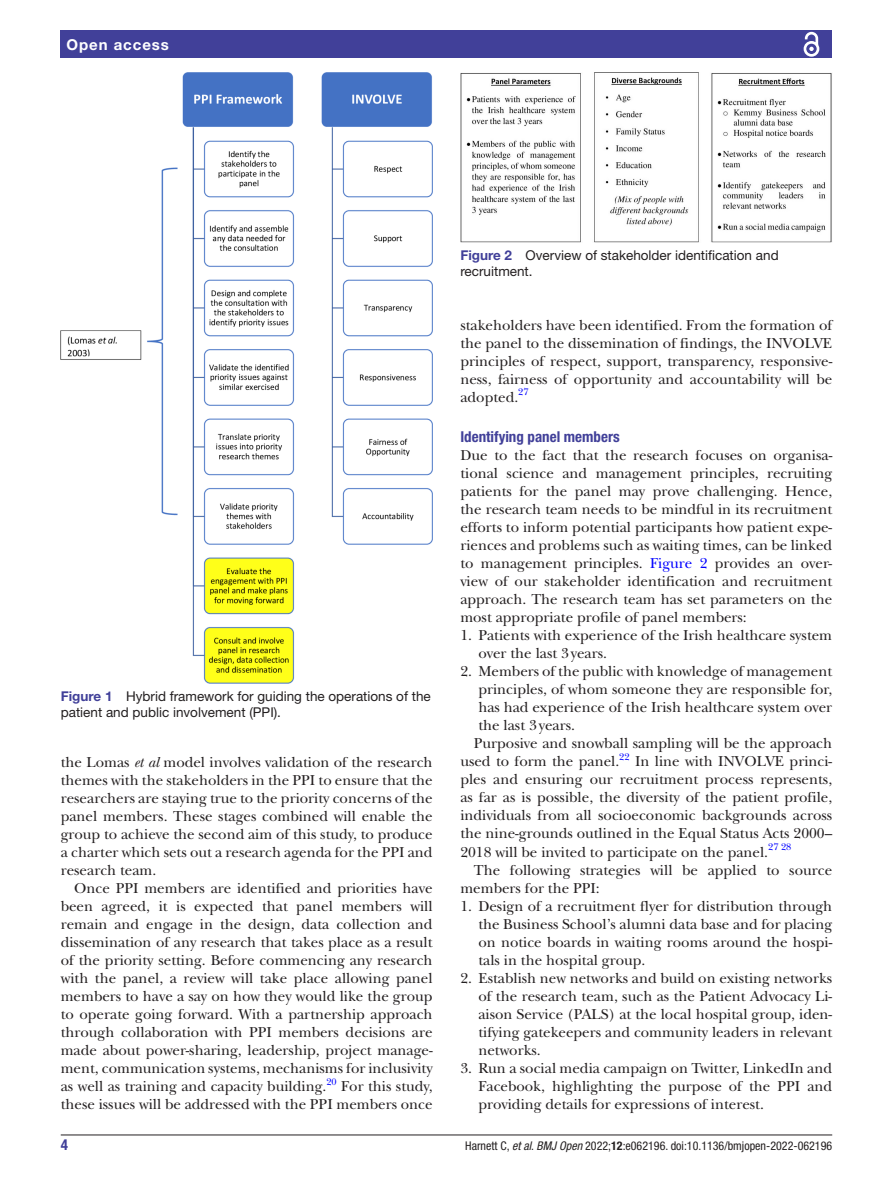
<style>
.page{position:relative;width:893px;height:1191px;background:#fff}
.page>*{position:absolute;margin:0;border:0;box-sizing:border-box;transform-origin:0 0}
.t1{font:15px/18px "New Baskerville";color:#231f20;text-align:justify}
.t2{font:700 condensed 15px "Helvetica Neue LT Std";color:#414099}
.t3{font:700 15px "Helvetica Neue LT Std";letter-spacing:.065em;color:#fff}
.t4{font:13.5px/16.2px "Helvetica Neue LT Std";color:#231f20}
.t5{font:condensed 12px "Helvetica Neue LT Std";color:#231f20}
.t6{font:9.9px "New Baskerville";color:#00f}
.s1{font-weight:700;color:#414099}
.s2{font-style:italic}
.s3{color:#00f}
.s4{font-weight:700}
</style>
<div class="page">
<hr style="left:61px;top:1134px;width:771px;height:1px;background:#231f20">
<div style="left:61px;top:31px;width:771px;height:27px;background:#414099"></div>
<svg style="left:803px;top:31px;width:17px;height:26px"></svg>
<img style="left:460px;top:73px;width:372px;height:169px">
<img style="left:61px;top:73px;width:372px;height:610px">
<p class="t3" style="left:66px;top:35px;width:104px">Open access</p>
<p class="t4" style="left:61px;top:687px;width:372px"><span class="s1">Figure 1</span> Hybrid framework for guiding the operations of the patient and public involvement (PPI).</p>
<p class="t1" style="left:61px;top:753px;width:373px">the Lomas <span class="s2">et al</span> model involves validation of the research themes with the stakeholders in the PPI to ensure that the researchers are staying true to the priority concerns of the panel members. These stages combined will enable the group to achieve the second aim of this study, to produce a charter which sets out a research agenda for the PPI and research team.</p>
<p class="t1" style="left:61px;top:879px;width:373px;text-indent:14px">Once PPI members are identified and priorities have been agreed, it is expected that panel members will remain and engage in the design, data collection and dissemination of any research that takes place as a result of the priority setting. Before commencing any research with the panel, a review will take place allowing panel members to have a say on how they would like the group to operate going forward. With a partnership approach through collaboration with PPI members decisions are made about power-sharing, leadership, project manage&shy;ment, communication systems, mechanisms for inclusivity as well as training and capacity building.</p>
<p class="t6" style="left:326px;top:1075px;width:12px">20</p>
<p class="t1" style="left:61px;top:1077px;width:373px;text-align:right">For this study,<br>these issues will be addressed with the PPI members once</p>
<p class="t4" style="left:460px;top:247px;width:320px"><span class="s1">Figure 2</span> Overview of stakeholder identification and recruitment.</p>
<p class="t1" style="left:460px;top:316px;width:373px">stakeholders have been identified. From the formation of the panel to the dissemination of findings, the INVOLVE principles of respect, support, transparency, responsive&shy;ness, fairness of opportunity and accountability will be adopted.<sup>27</sup></p>
<p class="t2" style="left:460px;top:427px;width:161px">Identifying panel members</p>
<p class="t1" style="left:460px;top:446px;width:373px">Due to the fact that the research focuses on organisa&shy;tional science and management principles, recruiting patients for the panel may prove challenging. Hence, the research team needs to be mindful in its recruitment efforts to inform potential participants how patient expe&shy;riences and problems such as waiting times, can be linked to management principles. <span class="s3">Figure 2</span> provides an over&shy;view of our stakeholder identification and recruitment approach. The research team has set parameters on the most appropriate profile of panel members:</p>
<p class="t1" style="left:478px;top:626px;width:355px;text-indent:-18px">1. Patients with experience of the Irish healthcare system over the last 3years.</p>
<p class="t1" style="left:460px;top:662px;width:373px">2. Members of the public with knowledge of management</p>
<p class="t1" style="left:478px;top:680px;width:355px">principles, of whom someone they are responsible for,</p>
<p class="t1" style="left:478px;top:698px;width:355px">has had experience of the Irish healthcare system over</p>
<p class="t1" style="left:478px;top:716px;width:98px">the last 3years.</p>
<p class="t1" style="left:474px;top:734px;width:360px">Purposive and snowball sampling will be the approach</p>
<p class="t1" style="left:460px;top:752px;width:373px">used to form the panel.<sup>22</sup> In line with INVOLVE princi-</p>
<p class="t1" style="left:460px;top:770px;width:373px">ples and ensuring our recruitment process represents,</p>
<p class="t1" style="left:460px;top:788px;width:373px">as far as is possible, the diversity of the patient profile,</p>
<p class="t1" style="left:460px;top:806px;width:373px">individuals from all socioeconomic backgrounds across</p>
<p class="t1" style="left:460px;top:824px;width:373px">the nine-grounds outlined in the Equal Status Acts 2000–</p>
<p class="t1" style="left:460px;top:842px;width:309px">2018 will be invited to participate on the panel.</p>
<p class="t6" style="left:768px;top:840px;width:25px">27 28</p>
<p class="t1" style="left:460px;top:860px;width:373px;text-indent:14px">The following strategies will be applied to source members for the PPI:</p>
<p class="t1" style="left:478px;top:897px;width:355px;text-indent:-18px">1. Design of a recruitment flyer for distribution through the Business School’s alumni data base and for placing on notice boards in waiting rooms around the hospi&shy;tals in the hospital group.</p>
<p class="t1" style="left:478px;top:969px;width:355px;text-indent:-18px">2. Establish new networks and build on existing networks of the research team, such as the Patient Advocacy Li&shy;aison Service (PALS) at the local hospital group, iden&shy;tifying gatekeepers and community leaders in relevant networks.</p>
<p class="t1" style="left:478px;top:1059px;width:355px;text-indent:-18px">3. Run a social media campaign on Twitter, LinkedIn and Facebook, highlighting the purpose of the PPI and providing details for expressions of interest.</p>
<p class="t2" style="left:61px;top:1135px;width:9px">4</p>
<p class="t5" style="left:465px;top:1138px;width:368px">Harnett C, <span class="s2">et al</span>. <span class="s2">BMJ Open</span> 2022;<span class="s4">12</span>:e062196. doi:10.1136/bmjopen-2022-062196</p>
</div>
